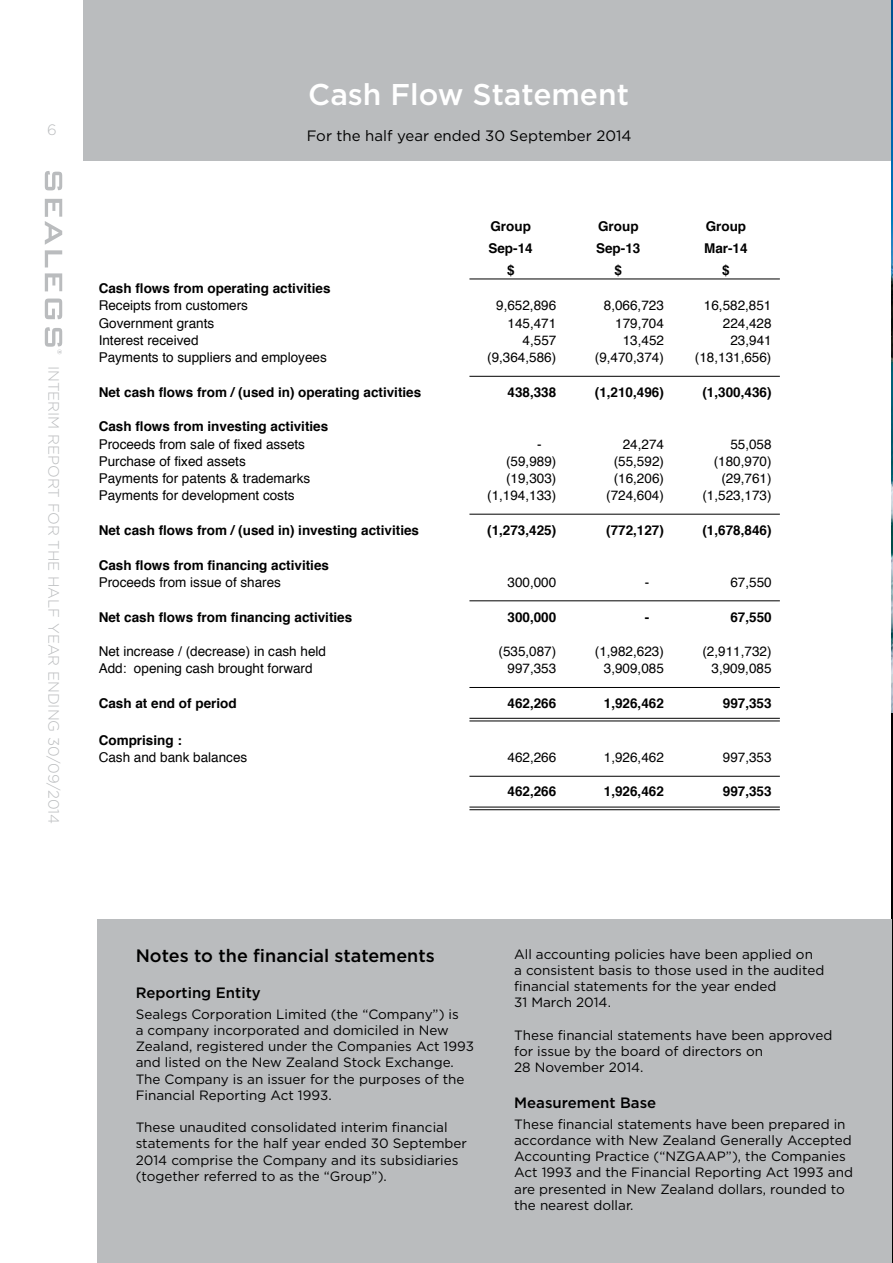
<style>
.page{position:relative;width:893px;height:1263px;background:#fff}
.page>*{position:absolute;margin:0;border:0;box-sizing:border-box;transform-origin:0 0}
.t1{font:500 30px "Gotham HTF";color:#fff}
.t2{font:500 18px "Gotham HTF";color:#000}
.t3{font:300 15px "Gotham HTF";color:#babcbe}
.t4{font:15px "Gotham HTF";color:#000}
.t5{font:500 15px "Gotham HTF";color:#000}
.t6{font:13.5px/16.2px "Gotham HTF";color:#000}
.t7{font:13.5px "Helvetica";color:#000}
.t8{font:700 13.5px "Helvetica";color:#000}
</style>
<div class="page">
<svg style="left:45px;top:171px;width:17px;height:183px"></svg>
<hr style="left:891px;top:712px;width:2px;height:551px;background:#000">
<div style="left:83px;top:0;width:808px;height:160px;background:#babcbe"></div>
<div style="left:97px;top:919px;width:794px;height:344px;background:#babcbe"></div>
<img style="left:891px;top:3px;width:2px;height:709px">
<hr style="left:469px;top:279px;width:311px;height:1px;background:#000">
<hr style="left:469px;top:376px;width:311px;height:1px;background:#000">
<hr style="left:469px;top:514px;width:311px;height:1px;background:#000">
<hr style="left:469px;top:600px;width:311px;height:1px;background:#000">
<hr style="left:469px;top:687px;width:311px;height:1px;background:#000">
<hr style="left:469px;top:718px;width:311px;height:1px;background:#000">
<hr style="left:469px;top:720px;width:311px;height:1px;background:#000">
<hr style="left:469px;top:776px;width:311px;height:1px;background:#000">
<hr style="left:469px;top:807px;width:311px;height:1px;background:#000">
<hr style="left:469px;top:809px;width:311px;height:1px;background:#000">
<p class="t3" style="left:47px;top:122px;width:11px">6</p>
<p class="t3" style="left:62px;top:366px;width:460px;rotate:90deg">INTERIM REPORT FOR THE HALF YEAR ENDING 30/09/2014</p>
<h1 class="t1" style="left:308px;top:78px;width:322px">Cash Flow Statement</h1>
<p class="t4" style="left:307px;top:128px;width:326px">For the half year ended 30 September 2014</p>
<p class="t8" style="left:490px;top:216px;width:42px">Group</p>
<p class="t8" style="left:598px;top:216px;width:42px">Group</p>
<p class="t8" style="left:706px;top:216px;width:42px">Group</p>
<p class="t8" style="left:488px;top:237px;width:46px">Sep-14</p>
<p class="t8" style="left:596px;top:237px;width:46px">Sep-13</p>
<p class="t8" style="left:704px;top:237px;width:45px">Mar-14</p>
<p class="t8" style="left:507px;top:259px;width:9px">$</p>
<p class="t8" style="left:615px;top:259px;width:9px">$</p>
<p class="t8" style="left:722px;top:259px;width:9px">$</p>
<p class="t8" style="left:99px;top:277px;width:233px">Cash flows from operating activities</p>
<p class="t7" style="left:99px;top:295px;width:151px">Receipts from customers</p>
<p class="t7" style="left:496px;top:295px;width:62px">9,652,896</p>
<p class="t7" style="left:604px;top:295px;width:62px">8,066,723</p>
<p class="t7" style="left:704px;top:295px;width:69px">16,582,851</p>
<p class="t7" style="left:99px;top:312px;width:117px">Government grants</p>
<p class="t7" style="left:507px;top:312px;width:50px">145,471</p>
<p class="t7" style="left:615px;top:312px;width:50px">179,704</p>
<p class="t7" style="left:723px;top:312px;width:50px">224,428</p>
<p class="t7" style="left:99px;top:330px;width:101px">Interest received</p>
<p class="t7" style="left:523px;top:330px;width:35px">4,557</p>
<p class="t7" style="left:623px;top:330px;width:43px">13,452</p>
<p class="t7" style="left:730px;top:330px;width:43px">23,941</p>
<p class="t7" style="left:99px;top:347px;width:230px">Payments to suppliers and employees</p>
<p class="t7" style="left:487px;top:347px;width:71px">(9,364,586)</p>
<p class="t7" style="left:595px;top:347px;width:71px">(9,470,374)</p>
<p class="t7" style="left:695px;top:347px;width:78px">(18,131,656)</p>
<p class="t8" style="left:99px;top:381px;width:324px">Net cash flows from / (used in) operating activities</p>
<p class="t8" style="left:507px;top:381px;width:50px">438,338</p>
<p class="t8" style="left:595px;top:381px;width:71px">(1,210,496)</p>
<p class="t8" style="left:702px;top:381px;width:71px">(1,300,436)</p>
<p class="t8" style="left:99px;top:416px;width:231px">Cash flows from investing activities</p>
<p class="t7" style="left:99px;top:433px;width:208px">Proceeds from sale of fixed assets</p>
<p class="t7" style="left:537px;top:433px;width:6px">-</p>
<p class="t7" style="left:623px;top:433px;width:43px">24,274</p>
<p class="t7" style="left:730px;top:433px;width:43px">55,058</p>
<p class="t7" style="left:99px;top:451px;width:149px">Purchase of fixed assets</p>
<p class="t7" style="left:506px;top:451px;width:52px">(59,989)</p>
<p class="t7" style="left:614px;top:451px;width:52px">(55,592)</p>
<p class="t7" style="left:714px;top:451px;width:59px">(180,970)</p>
<p class="t7" style="left:99px;top:468px;width:213px">Payments for patents &amp; trademarks</p>
<p class="t7" style="left:506px;top:468px;width:52px">(19,303)</p>
<p class="t7" style="left:614px;top:468px;width:52px">(16,206)</p>
<p class="t7" style="left:721px;top:468px;width:52px">(29,761)</p>
<p class="t7" style="left:99px;top:485px;width:197px">Payments for development costs</p>
<p class="t7" style="left:487px;top:485px;width:71px">(1,194,133)</p>
<p class="t7" style="left:606px;top:485px;width:59px">(724,604)</p>
<p class="t7" style="left:702px;top:485px;width:71px">(1,523,173)</p>
<p class="t8" style="left:99px;top:519px;width:322px">Net cash flows from / (used in) investing activities</p>
<p class="t8" style="left:487px;top:519px;width:71px">(1,273,425)</p>
<p class="t8" style="left:606px;top:519px;width:59px">(772,127)</p>
<p class="t8" style="left:702px;top:519px;width:71px">(1,678,846)</p>
<p class="t8" style="left:99px;top:554px;width:232px">Cash flows from financing activities</p>
<p class="t7" style="left:99px;top:572px;width:184px">Proceeds from issue of shares</p>
<p class="t7" style="left:507px;top:572px;width:50px">300,000</p>
<p class="t7" style="left:645px;top:572px;width:6px">-</p>
<p class="t7" style="left:730px;top:572px;width:43px">67,550</p>
<p class="t8" style="left:99px;top:606px;width:255px">Net cash flows from financing activities</p>
<p class="t8" style="left:507px;top:606px;width:50px">300,000</p>
<p class="t8" style="left:645px;top:606px;width:6px">-</p>
<p class="t8" style="left:730px;top:606px;width:43px">67,550</p>
<p class="t7" style="left:99px;top:641px;width:229px">Net increase / (decrease) in cash held</p>
<p class="t7" style="left:498px;top:641px;width:59px">(535,087)</p>
<p class="t7" style="left:595px;top:641px;width:71px">(1,982,623)</p>
<p class="t7" style="left:702px;top:641px;width:71px">(2,911,732)</p>
<p class="t7" style="left:99px;top:658px;width:215px">Add: opening cash brought forward</p>
<p class="t7" style="left:507px;top:658px;width:50px">997,353</p>
<p class="t7" style="left:604px;top:658px;width:62px">3,909,085</p>
<p class="t7" style="left:711px;top:658px;width:62px">3,909,085</p>
<p class="t8" style="left:99px;top:692px;width:140px">Cash at end of period</p>
<p class="t8" style="left:507px;top:692px;width:50px">462,266</p>
<p class="t8" style="left:604px;top:692px;width:62px">1,926,462</p>
<p class="t8" style="left:723px;top:692px;width:50px">997,353</p>
<p class="t8" style="left:99px;top:729px;width:85px">Comprising :</p>
<p class="t7" style="left:99px;top:747px;width:150px">Cash and bank balances</p>
<p class="t7" style="left:507px;top:747px;width:50px">462,266</p>
<p class="t7" style="left:604px;top:747px;width:62px">1,926,462</p>
<p class="t7" style="left:723px;top:747px;width:50px">997,353</p>
<p class="t8" style="left:507px;top:780px;width:50px">462,266</p>
<p class="t8" style="left:604px;top:780px;width:62px">1,926,462</p>
<p class="t8" style="left:723px;top:780px;width:50px">997,353</p>
<h2 class="t2" style="left:136px;top:946px;width:301px">Notes to the financial statements</h2>
<p class="t5" style="left:136px;top:984px;width:127px">Reporting Entity</p>
<p class="t6" style="left:136px;top:1006px;width:340px">Sealegs Corporation Limited (the “Company”) is<br>a company incorporated and domiciled in New Zealand, registered under the Companies Act 1993 and listed on the New Zealand Stock Exchange.<br>The Company is an issuer for the purposes of the Financial Reporting Act 1993.</p>
<p class="t6" style="left:136px;top:1119px;width:333px">These unaudited consolidated interim financial statements for the half year ended 30 September 2014 comprise the Company and its subsidiaries (together referred to as the “Group”).</p>
<p class="t6" style="left:514px;top:946px;width:312px">All accounting policies have been applied on<br>a consistent basis to those used in the audited financial statements for the year ended<br>31 March 2014.</p>
<p class="t6" style="left:514px;top:1027px;width:320px">These financial statements have been approved for issue by the board of directors on<br>28 November 2014.</p>
<p class="t5" style="left:514px;top:1094px;width:144px">Measurement Base</p>
<p class="t6" style="left:514px;top:1115px;width:340px">These financial statements have been prepared in accordance with New Zealand Generally Accepted Accounting Practice (“NZGAAP”), the Companies Act 1993 and the Financial Reporting Act 1993 and are presented in New Zealand dollars, rounded to the nearest dollar.</p>
</div>
